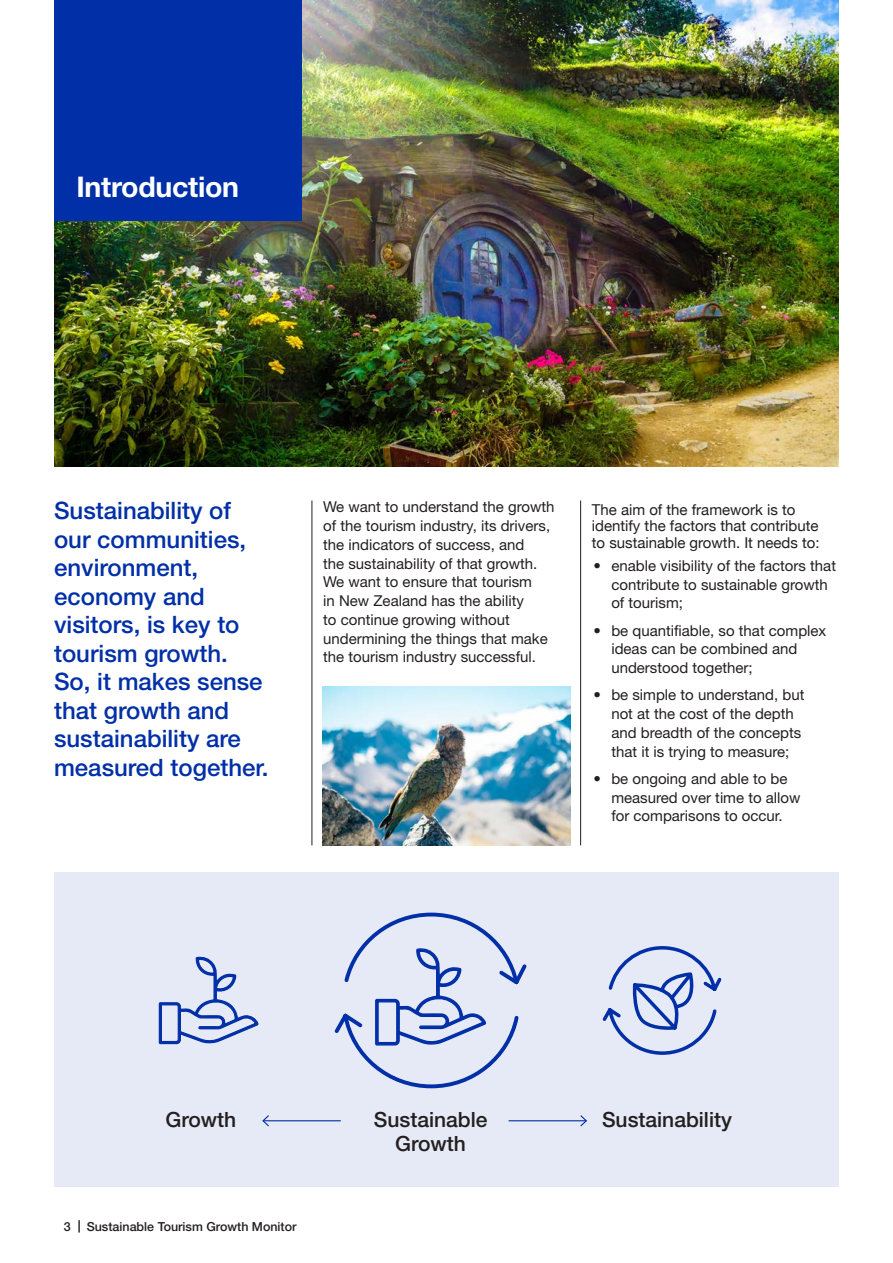
<style>
.page{position:relative;width:893px;height:1263px;background:#fff}
.page>*{position:absolute;margin:0;border:0;box-sizing:border-box;transform-origin:0 0}
.t1{font:700 28.5px "Helvetica Neue";letter-spacing:-.01em;color:#fff}
.t2{font:500 24px/28.5px "Helvetica Neue";color:#002fa7}
.t3{font:500 21px/24px "Helvetica Neue";color:#231f20;text-align:center}
.t4{font:15px/18.8px "Helvetica Neue";color:#231f20}
.t5{font:15px/16.5px "Helvetica Neue";color:#231f20}
.t6{font:500 12.45px "Helvetica Neue";color:#231f20}
</style>
<div class="page">
<div style="left:54px;top:872px;width:785px;height:315px;background:#e6eaf6"></div>
<img style="left:54px;top:0;width:785px;height:467px">
<svg style="left:602px;top:946px;width:120px;height:109px"></svg>
<svg style="left:78px;top:1220px;width:2px;height:12px"></svg>
<hr style="left:312px;top:500px;width:1px;height:345px;background:#231f20">
<hr style="left:580px;top:500px;width:1px;height:345px;background:#231f20">
<hr style="left:263px;top:1120px;width:78px;height:1px;background:#002fa7">
<svg style="left:262px;top:1115px;width:8px;height:12px"></svg>
<hr style="left:509px;top:1120px;width:77px;height:1px;background:#002fa7">
<svg style="left:579px;top:1115px;width:8px;height:12px"></svg>
<svg style="left:158px;top:956px;width:101px;height:89px"></svg>
<svg style="left:334px;top:912px;width:193px;height:177px"></svg>
<div style="left:54px;top:0;width:248px;height:221px;background:#002fa7"></div>
<img style="left:323px;top:687px;width:247px;height:158px">
<h1 class="t1" style="left:77px;top:169px;width:164px">Introduction</h1>
<h2 class="t2" style="left:54px;top:496px;width:216px">Sustainability of our communities, environment, economy and visitors, is key to tourism growth.<br>So, it makes sense that growth and sustainability are measured together.</h2>
<p class="t4" style="left:323px;top:497px;width:233px">We want to understand the growth of the tourism industry, its drivers, the indicators of success, and<br>the sustainability of that growth.<br>We want to ensure that tourism<br>in New Zealand has the ability<br>to continue growing without undermining the things that make the tourism industry successful.</p>
<p class="t5" style="left:592px;top:502px;width:229px">The aim of the framework is to identify the factors that contribute to sustainable growth. It needs to:</p>
<p class="t4" style="left:611px;top:556px;width:226px;text-indent:-18px">• enable visibility of the factors that contribute to sustainable growth of tourism;</p>
<p class="t4" style="left:611px;top:621px;width:217px;text-indent:-18px">• be quantifiable, so that complex ideas can be combined and understood together;</p>
<p class="t4" style="left:611px;top:685px;width:195px;text-indent:-18px">• be simple to understand, but not at the cost of the depth and breadth of the concepts that it is trying to measure;</p>
<p class="t4" style="left:611px;top:769px;width:191px;text-indent:-18px">• be ongoing and able to be measured over time to allow for comparisons to occur.</p>
<h3 class="t3" style="left:165px;top:1107px;width:72px">Growth</h3>
<h3 class="t3" style="left:602px;top:1107px;width:131px">Sustainability</h3>
<h3 class="t3" style="left:374px;top:1107px;width:115px">Sustainable<br>Growth</h3>
<p class="t6" style="left:64px;top:1219px;width:8px">3</p>
<p class="t6" style="left:87px;top:1219px;width:211px">Sustainable Tourism Growth Monitor</p>
</div>
